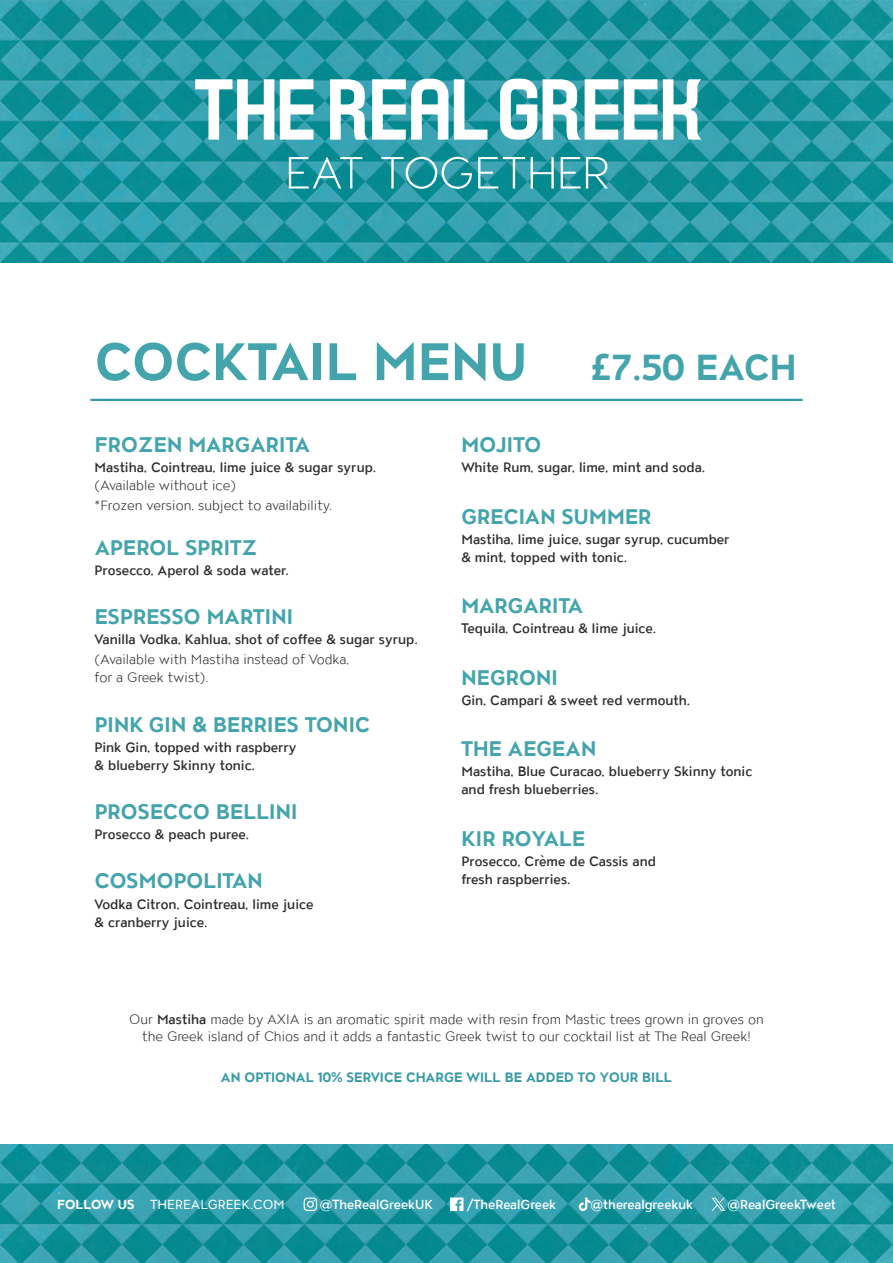
<style>
.page{position:relative;width:893px;height:1263px;background:#fff}
.page>*{position:absolute;margin:0;border:0;box-sizing:border-box;transform-origin:0 0}
.t1{font:700 52.5px "ATC Overlook";letter-spacing:.01em;color:#44a4ac}
.t2{font:700 21px "ATC Overlook";letter-spacing:.01em;color:#44a4ac}
.t3{font:500 13.5px/18px "ATC Overlook";color:#2e2e2e}
.t4{font:300 13.5px/18px "ATC Overlook";color:#2e2e2e}
.t5{font:700 13.5px "ATC Overlook";letter-spacing:.01em;color:#369aa4}
.t6{font:13.05px "ATC Overlook";letter-spacing:.01em;color:#fff}
.t7{font:500 12.9px "ATC Overlook";color:#fff}
.s1{font-size:36px}
.s2{font-weight:500}
.s3{font-weight:700}
</style>
<div class="page">
<img style="left:0;top:0;width:893px;height:263px">
<img style="left:0;top:1144px;width:893px;height:119px">
<svg style="left:195px;top:79px;width:507px;height:61px"></svg>
<svg style="left:289px;top:157px;width:319px;height:32px"></svg>
<svg style="left:450px;top:1197px;width:13px;height:14px"></svg>
<svg style="left:304px;top:1197px;width:13px;height:14px"></svg>
<svg style="left:579px;top:1197px;width:12px;height:14px"></svg>
<svg style="left:711px;top:1198px;width:14px;height:13px"></svg>
<hr style="left:90px;top:399px;width:713px;height:2px;background:#369aa4">
<h1 class="t1" style="left:95px;top:332px;width:703px">COCKTAIL MENU <span class="s1">£7.50 EACH</span></h1>
<h2 class="t2" style="left:95px;top:433px;width:217px">FROZEN MARGARITA</h2>
<p class="t3" style="left:95px;top:459px;width:283px">Mastiha, Cointreau, lime juice &amp; sugar syrup.</p>
<p class="t4" style="left:95px;top:476px;width:239px;line-height:19.5px">(Available without ice)<br>*Frozen version, subject to availability.</p>
<h2 class="t2" style="left:95px;top:535px;width:164px">APEROL SPRITZ</h2>
<p class="t3" style="left:95px;top:562px;width:196px">Prosecco, Aperol &amp; soda water.</p>
<h2 class="t2" style="left:95px;top:605px;width:200px">ESPRESSO MARTINI</h2>
<p class="t3" style="left:95px;top:631px;width:325px">Vanilla Vodka, Kahlua, shot of coffee &amp; sugar syrup.</p>
<p class="t4" style="left:95px;top:651px;width:256px">(Available with Mastiha instead of Vodka, for a Greek twist).</p>
<h2 class="t2" style="left:95px;top:712px;width:277px">PINK GIN &amp; BERRIES TONIC</h2>
<p class="t3" style="left:95px;top:739px;width:203px">Pink Gin, topped with raspberry &amp; blueberry Skinny tonic.</p>
<h2 class="t2" style="left:95px;top:800px;width:204px">PROSECCO BELLINI</h2>
<p class="t3" style="left:95px;top:826px;width:156px">Prosecco &amp; peach puree.</p>
<h2 class="t2" style="left:95px;top:869px;width:170px">COSMOPOLITAN</h2>
<p class="t3" style="left:95px;top:896px;width:220px">Vodka Citron, Cointreau, lime juice &amp; cranberry juice.</p>
<h2 class="t2" style="left:461px;top:433px;width:81px">MOJITO</h2>
<p class="t3" style="left:461px;top:459px;width:245px">White Rum, sugar, lime, mint and soda.</p>
<h2 class="t2" style="left:461px;top:504px;width:191px">GRECIAN SUMMER</h2>
<p class="t3" style="left:461px;top:531px;width:270px">Mastiha, lime juice, sugar syrup, cucumber &amp; mint, topped with tonic.</p>
<h2 class="t2" style="left:461px;top:594px;width:123px">MARGARITA</h2>
<p class="t3" style="left:461px;top:620px;width:197px">Tequila, Cointreau &amp; lime juice.</p>
<h2 class="t2" style="left:461px;top:665px;width:98px">NEGRONI</h2>
<p class="t3" style="left:461px;top:692px;width:230px">Gin, Campari &amp; sweet red vermouth.</p>
<h2 class="t2" style="left:461px;top:737px;width:136px">THE AEGEAN</h2>
<p class="t3" style="left:461px;top:763px;width:292px">Mastiha, Blue Curacao, blueberry Skinny tonic and fresh blueberries.</p>
<h2 class="t2" style="left:461px;top:826px;width:125px">KIR ROYALE</h2>
<p class="t3" style="left:461px;top:853px;width:196px">Prosecco, Crème de Cassis and fresh raspberries.</p>
<p class="t4" style="left:129px;top:1010px;width:636px;text-align:center">Our <span class="s2">Mastiha</span> made by AXIA is an aromatic spirit made with resin from Mastic trees grown in groves on the Greek island of Chios and it adds a fantastic Greek twist to our cocktail list at The Real Greek!</p>
<p class="t5" style="left:221px;top:1069px;width:453px">AN OPTIONAL 10% SERVICE CHARGE WILL BE ADDED TO YOUR BILL</p>
<p class="t6" style="left:57px;top:1197px;width:229px"><span class="s3">FOLLOW US</span> THEREALGREEK.COM</p>
<p class="t7" style="left:320px;top:1197px;width:115px">@TheRealGreekUK</p>
<p class="t7" style="left:467px;top:1197px;width:91px">/TheRealGreek</p>
<p class="t7" style="left:591px;top:1197px;width:104px">@therealgreekuk</p>
<p class="t7" style="left:728px;top:1197px;width:110px">@RealGreekTweet</p>
</div>
